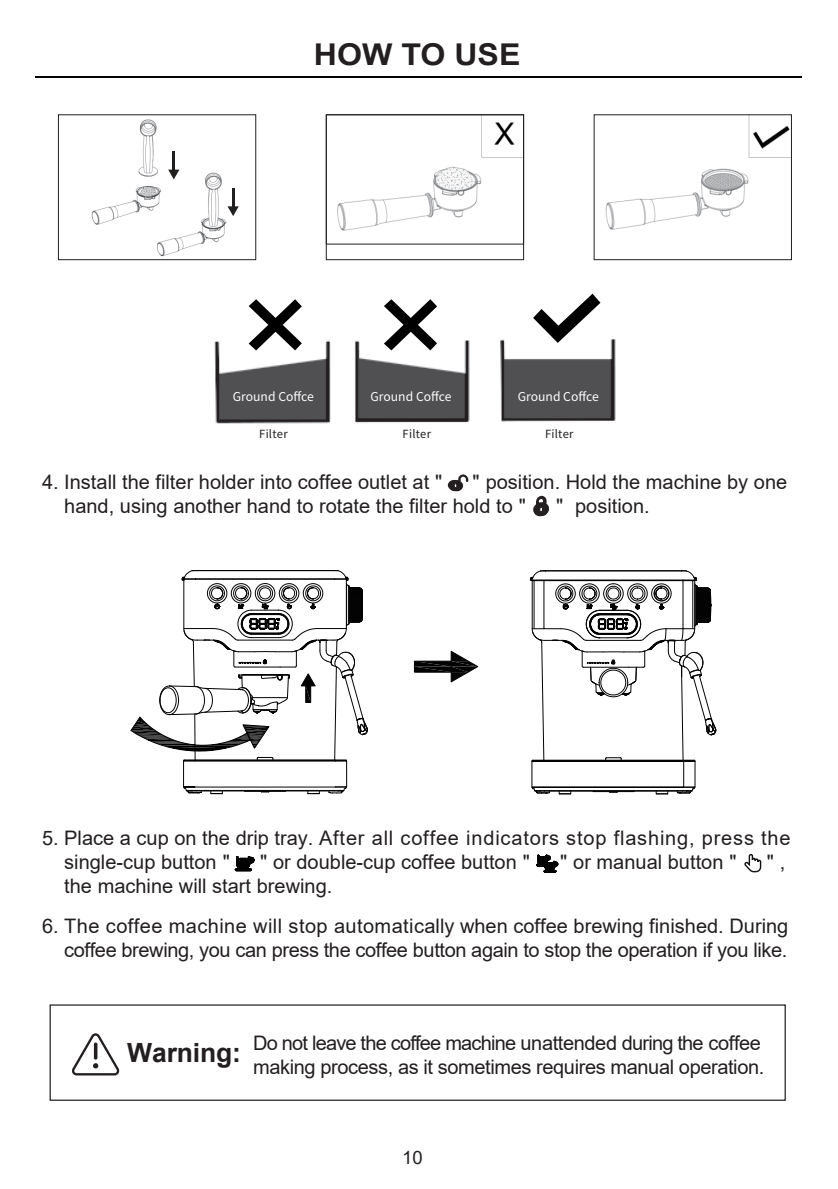
<style>
.page{position:relative;width:838px;height:1189px;background:#fff}
.page>*{position:absolute;margin:0;border:0;box-sizing:border-box;transform-origin:0 0}
.t1{font:700 30px "Arial";color:#231f20;scale:1.07 1}
.t2{font:700 26.4px "Arial";letter-spacing:-.005em;color:#231f20}
.t3{font:20px/24px "Arial";color:#231f20}
.t4{font:20px/24px "Arial";letter-spacing:.04em;color:#231f20}
.t5{font:20px "Arial";letter-spacing:-.04em;color:#231f20}
.t6{font:20px "Arial";letter-spacing:-.02em;color:#231f20}
.t7{font:18.4px "Arial";color:#231f20}
.t8{font:12.2px "Source Han Sans CN";color:#fefcfc}
.t9{font:11.2px "Source Han Sans CN";letter-spacing:.02em;color:#231f20}
</style>
<div class="page">
<hr style="left:36px;top:76px;width:765px;height:1px;background:#030303">
<svg style="left:72px;top:1033px;width:47px;height:42px"></svg>
<svg style="left:744px;top:854px;width:18px;height:19px"></svg>
<svg style="left:533px;top:496px;width:15px;height:20px"></svg>
<svg style="left:447px;top:474px;width:21px;height:17px"></svg>
<img style="left:91px;top:119px;width:136px;height:138px">
<img style="left:605px;top:116px;width:184px;height:114px">
<div style="left:157px;top:135px;width:22px;height:33px;background:#fff"></div>
<div style="left:225px;top:195px;width:18px;height:25px;background:#fff"></div>
<img style="left:214px;top:339px;width:402px;height:85px">
<div style="left:227px;top:391px;width:91px;height:14px;background:#505052"></div>
<div style="left:365px;top:390px;width:90px;height:14px;background:#505052"></div>
<div style="left:512px;top:381px;width:91px;height:17px;background:#505052"></div>
<div style="left:230px;top:294px;width:81px;height:63px;background:#fff"></div>
<div style="left:375px;top:292px;width:81px;height:63px;background:#fff"></div>
<div style="left:523px;top:289px;width:81px;height:63px;background:#fff"></div>
<svg style="left:248px;top:299px;width:54px;height:51px"></svg>
<svg style="left:384px;top:299px;width:53px;height:51px"></svg>
<svg style="left:533px;top:294px;width:67px;height:49px"></svg>
<div style="left:58px;top:114px;width:198px;height:146px;border:1px solid #231f20"></div>
<img style="left:337px;top:116px;width:184px;height:115px">
<div style="left:326px;top:114px;width:197px;height:146px;border:1px solid #231f20"></div>
<div style="left:164px;top:146px;width:23px;height:35px;background:#fff"></div>
<svg style="left:168px;top:170px;width:11px;height:9px"></svg>
<hr style="left:172px;top:151px;width:3px;height:19px;background:#221f1f">
<div style="left:223px;top:182px;width:23px;height:36px;background:#fff"></div>
<svg style="left:227px;top:206px;width:12px;height:10px"></svg>
<hr style="left:231px;top:188px;width:3px;height:19px;background:#221f1f">
<svg style="left:536px;top:854px;width:22px;height:19px"></svg>
<svg style="left:234px;top:856px;width:21px;height:15px"></svg>
<svg style="left:530px;top:570px;width:186px;height:224px"></svg>
<svg style="left:130px;top:570px;width:238px;height:224px"></svg>
<svg style="left:414px;top:650px;width:64px;height:33px"></svg>
<h1 class="t1" style="left:314px;top:34px;width:194px">HOW TO USE</h1>
<p class="t8" style="left:233px;top:390px;width:82px">Ground Coffce</p>
<p class="t9" style="left:259px;top:427px;width:30px">Filter</p>
<p class="t9" style="left:402px;top:427px;width:30px">Filter</p>
<p class="t9" style="left:544px;top:427px;width:30px">Filter</p>
<p class="t8" style="left:370px;top:390px;width:82px">Ground Coffce</p>
<p class="t8" style="left:517px;top:390px;width:82px">Ground Coffce</p>
<p class="t3" style="left:42px;top:470px;width:401px">4. Install the filter holder into coffee outlet at "</p>
<p class="t3" style="left:64px;top:470px;width:724px;text-indent:408px">" position. Hold the machine by one hand, using another hand to rotate the filter hold to "</p>
<p class="t3" style="left:556px;top:494px;width:95px">" position.</p>
<p class="t4" style="left:64px;top:825px;width:727px;text-indent:-22px">5. Place a cup on the drip tray. After all coffee indicators stop flashing, press the single-cup button "</p>
<p class="t3" style="left:260px;top:849px;width:271px">" or double-cup coffee button "</p>
<p class="t3" style="left:560px;top:849px;width:178px">" or manual button "</p>
<p class="t3" style="left:766px;top:849px;width:20px">" ,</p>
<p class="t3" style="left:64px;top:873px;width:269px">the machine will start brewing.</p>
<p class="t3" style="left:42px;top:913px;width:747px;text-align:right">6. The coffee machine will stop automatically when coffee brewing finished. During coffee brewing, you can press the coffee button again to stop the operation if you like.</p>
<h2 class="t2" style="left:127px;top:1034px;width:115px">Warning:</h2>
<p class="t5" style="left:253px;top:1028px;width:509px">Do not leave the coffee machine unattended during the coffee</p>
<p class="t6" style="left:253px;top:1052px;width:512px">making process, as it sometimes requires manual operation.</p>
<p class="t7" style="left:402px;top:1145px;width:22px">10</p>
</div>
